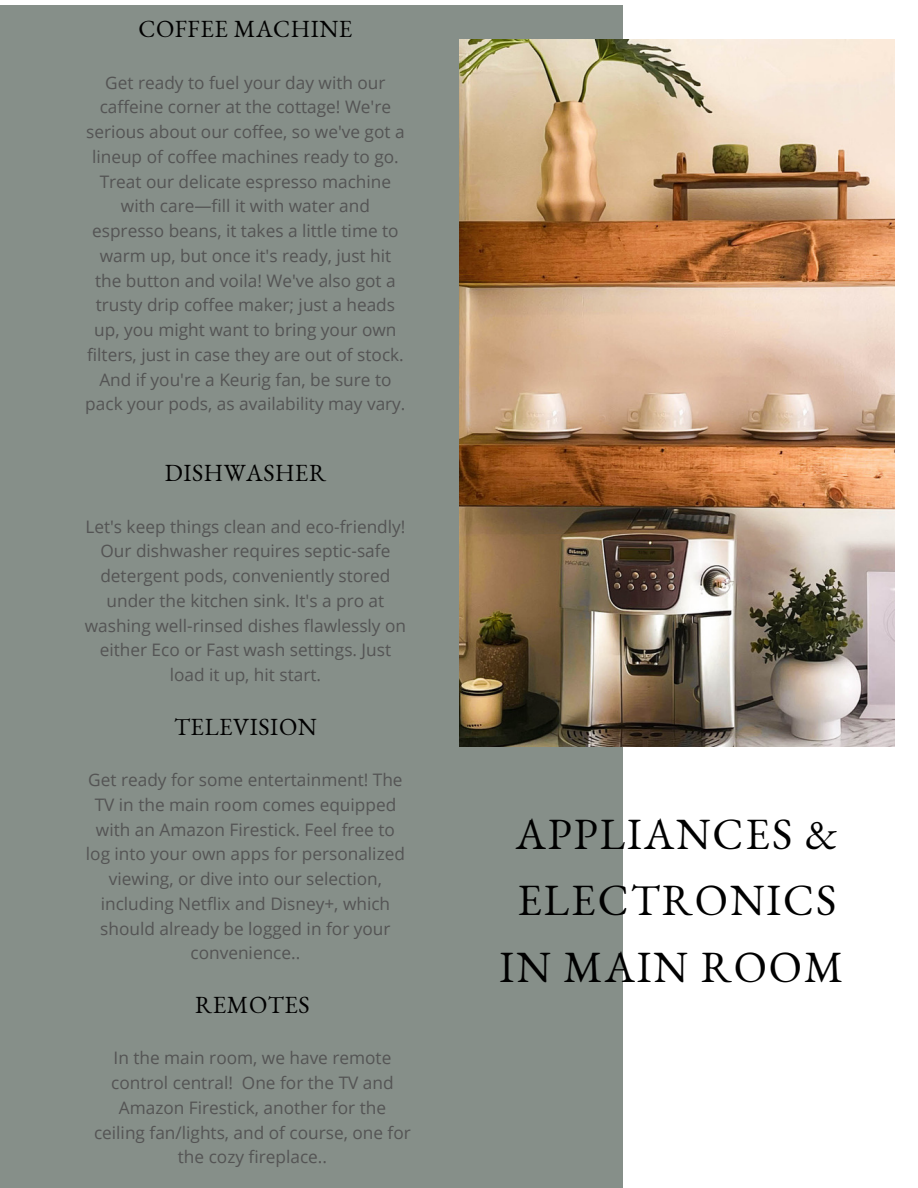
<style>
.page{position:relative;width:918px;height:1188px;background:#fff}
.page>*{position:absolute;margin:0;border:0;box-sizing:border-box;transform-origin:0 0}
.t1{font:43.5px/66.3px "EB Garamond";letter-spacing:.045em;color:#000;text-align:center}
.t2{font:24px "EB Garamond";letter-spacing:.02em;color:#000}
.t3{font:17.25px/24.8px "Open Sans";color:#545454;text-align:center}
</style>
<div class="page">
<div style="left:0;top:5px;width:622px;height:1183px;background:#868f89"></div>
<img style="left:459px;top:39px;width:435px;height:708px">
<p class="t2" style="left:138px;top:13px;width:216px">COFFEE MACHINE</p>
<h1 class="t3" style="left:85px;top:70px;width:322px">Get ready to fuel your day with our caffeine corner at the cottage! We're serious about our coffee, so we've got a lineup of coffee machines ready to go.<br>Treat our delicate espresso machine with care—fill it with water and espresso beans, it takes a little time to warm up, but once it's ready, just hit the button and voila! We've also got a trusty drip coffee maker; just a heads up, you might want to bring your own filters, just in case they are out of stock.<br>And if you're a Keurig fan, be sure to pack your pods, as availability may vary.</h1>
<p class="t2" style="left:165px;top:457px;width:163px">DISHWASHER</p>
<h2 class="t3" style="left:85px;top:514px;width:323px">Let's keep things clean and eco-friendly!<br>Our dishwasher requires septic-safe detergent pods, conveniently stored under the kitchen sink. It's a pro at washing well-rinsed dishes flawlessly on either Eco or Fast wash settings. Just load it up, hit start.</h2>
<p class="t2" style="left:174px;top:711px;width:144px">TELEVISION</p>
<h2 class="t3" style="left:86px;top:767px;width:321px">Get ready for some entertainment! The TV in the main room comes equipped with an Amazon Firestick. Feel free to log into your own apps for personalized viewing, or dive into our selection, including Netflix and Disney+, which should already be logged in for your convenience..</h2>
<p class="t2" style="left:195px;top:989px;width:116px">REMOTES</p>
<h2 class="t3" style="left:94px;top:1045px;width:318px">In the main room, we have remote control central! One for the TV and<br>Amazon Firestick, another for the ceiling fan/lights, and of course, one for the cozy fireplace..</h2>
<h2 class="t1" style="left:500px;top:801px;width:345px">APPLIANCES &amp;<br>ELECTRONICS<br>IN MAIN ROOM</h2>
</div>
